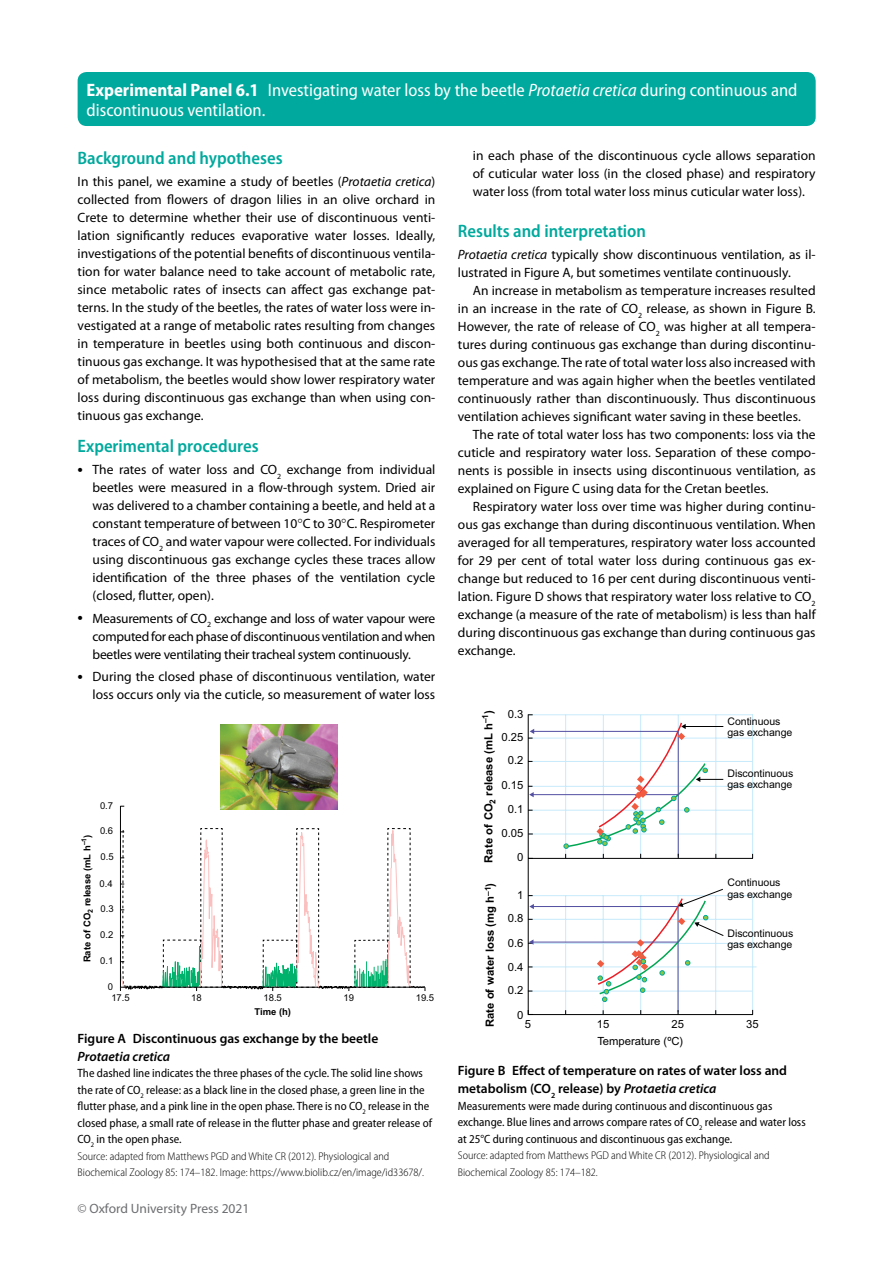
<style>
.page{position:relative;width:893px;height:1263px;background:#fff}
.page>*{position:absolute;margin:0;border:0;box-sizing:border-box;transform-origin:0 0}
.FT4_BT{font:semi-condensed 18px/19.5px "Myriad Pro";color:#fff}
.FT4_B1{font:600 semi-condensed 18px "Myriad Pro";color:#00a99d}
.FT4_BTX1{font:13.5px/18px "Myriad Pro";letter-spacing:.005em;color:#000;text-align:justify}
.FT4_BTX{font:13.5px/18px "Myriad Pro";color:#000;text-align:justify}
.FT3_BL-First{font:13.5px/18px "Myriad Pro";color:#000;text-align:justify}
.FT3_BL-Last{font:13.5px/18px "Myriad Pro";color:#000;text-align:right}
.FT3_BL{font:13.5px/18px "Myriad Pro";letter-spacing:-.02em;color:#000;text-align:justify}
.FGC{font:600 13.5px/18px "Myriad Pro";color:#000}
.t1{font:13.5px "Myriad Pro";color:#6d6e71}
.FGS{font:semi-condensed 12px/16.5px "Myriad Pro";color:#000}
.FGS-2{font:300 semi-condensed 11.25px/16.5px "Myriad Pro";color:#000}
.t2{font:11.25px "Arial MT Std";color:#000}
.t3{font:700 11.25px "Arial MT Std";color:#000}
.t4{font:10.5px/11.2px "Arial MT Std";color:#000}
.t5{font:9.45px/11.6px "Arial MT Std";color:#000}
.t6{font:700 9.45px "Arial MT Std";color:#000}
.s1{font-weight:700}
.s2{font-style:italic}
.s3{font-size:19.5px}
</style>
<div class="page">
<div style="left:78px;top:72px;width:738px;height:54px;background:#00a99d;border-radius:9px"></div>
<img style="left:220px;top:725px;width:117px;height:47px">
<svg style="left:120px;top:772px;width:306px;height:219px"></svg>
<hr style="left:529px;top:966px;width:227px;height:1px;background:#c7eafb">
<svg style="left:527px;top:714px;width:227px;height:301px"></svg>
<svg style="left:528px;top:1010px;width:5px;height:5px"></svg>
<hr style="left:533px;top:731px;width:145px;height:1px;background:#524fa1">
<svg style="left:528px;top:729px;width:6px;height:10px"></svg>
<hr style="left:533px;top:794px;width:145px;height:1px;background:#524fa1">
<svg style="left:528px;top:786px;width:6px;height:11px"></svg>
<hr style="left:533px;top:906px;width:145px;height:1px;background:#524fa1">
<svg style="left:529px;top:904px;width:5px;height:5px"></svg>
<hr style="left:533px;top:942px;width:145px;height:1px;background:#524fa1">
<svg style="left:528px;top:939px;width:5px;height:6px"></svg>
<hr style="left:678px;top:907px;width:1px;height:105px;background:#524fa1">
<svg style="left:596px;top:888px;width:128px;height:114px"></svg>
<svg style="left:563px;top:721px;width:160px;height:137px"></svg>
<p class="FT4_BT" style="left:87px;top:81px;width:712px"><span class="s1">Experimental Panel 6.1</span> Investigating water loss by the beetle <span class="s2">Protaetia cretica</span> during continuous and discontinuous ventilation.</p>
<p class="FT4_B1" style="left:78px;top:148px;width:207px">Background and hypotheses</p>
<p class="FT4_BTX" style="left:78px;top:173px;width:359px">In this panel, we examine a study of beetles (<span class="s2">Protaetia cretica</span>) collected from flowers of dragon lilies in an olive orchard in Crete to determine whether their use of discontinuous venti&shy;lation significantly reduces evaporative water losses. Ideally, investigations of the potential benefits of discontinuous ventila&shy;tion for water balance need to take account of metabolic rate, since metabolic rates of insects can affect gas exchange pat&shy;terns. In the study of the beetles, the rates of water loss were in&shy;vestigated at a range of metabolic rates resulting from changes in temperature in beetles using both continuous and discon&shy;tinuous gas exchange. It was hypothesised that at the same rate of metabolism, the beetles would show lower respiratory water loss during discontinuous gas exchange than when using con&shy;tinuous gas exchange.</p>
<p class="FT4_B1" style="left:78px;top:436px;width:183px">Experimental procedures</p>
<p class="FT3_BL-First" style="left:93px;top:461px;width:344px;text-indent:-15px"><span class="s3">•</span> The rates of water loss and CO<sub>2</sub> exchange from individual beetles were measured in a flow-through system. Dried air was delivered to a chamber containing a beetle, and held at a constant temperature of between 10 C to 30 C. Respirometer traces of CO<sub>2</sub> and water vapour were collected. For individuals using discontinuous gas exchange cycles these traces allow identification of the three phases of the ventilation cycle (closed, flutter, open).</p>
<p class="FT3_BL" style="left:93px;top:609px;width:344px;text-indent:-15px"><span class="s3">•</span> Measurements of CO<sub>2</sub> exchange and loss of water vapour were computed for each phase of discontinuous ventilation and when beetles were ventilating their tracheal system continuously.</p>
<p class="FT3_BL-Last" style="left:78px;top:668px;width:359px"><span class="s3">•</span> During the closed phase of discontinuous ventilation, water loss occurs only via the cuticle, so measurement of water loss</p>
<p class="FT3_BL-Last" style="left:473px;top:147px;width:344px;text-align:justify">in each phase of the discontinuous cycle allows separation of cuticular water loss (in the closed phase) and respiratory water loss (from total water loss minus cuticular water loss).</p>
<p class="FT4_B1" style="left:458px;top:221px;width:190px">Results and interpretation</p>
<p class="FT4_BTX" style="left:458px;top:246px;width:359px"><span class="s2">Protaetia cretica</span> typically show discontinuous ventilation, as il&shy;lustrated in Figure A, but sometimes ventilate continuously.</p>
<p class="FT4_BTX1" style="left:458px;top:282px;width:359px;text-indent:15px">An increase in metabolism as temperature increases resulted in an increase in the rate of CO<sub>2</sub> release, as shown in Figure B.<br>However, the rate of release of CO<sub>2</sub> was higher at all tempera&shy;tures during continuous gas exchange than during discontinu&shy;ous gas exchange. The rate of total water loss also increased with temperature and was again higher when the beetles ventilated continuously rather than discontinuously. Thus discontinuous ventilation achieves significant water saving in these beetles.</p>
<p class="FT4_BTX1" style="left:458px;top:426px;width:359px;text-indent:15px">The rate of total water loss has two components: loss via the cuticle and respiratory water loss. Separation of these compo&shy;nents is possible in insects using discontinuous ventilation, as explained on Figure C using data for the Cretan beetles.</p>
<p class="FT4_BTX1" style="left:458px;top:498px;width:359px;text-indent:15px">Respiratory water loss over time was higher during continu&shy;ous gas exchange than during discontinuous ventilation. When averaged for all temperatures, respiratory water loss accounted for 29 per cent of total water loss during continuous gas ex&shy;change but reduced to 16 per cent during discontinuous venti&shy;lation. Figure D shows that respiratory water loss relative to CO<sub>2 </sub>exchange (a measure of the rate of metabolism) is less than half during discontinuous gas exchange than during continuous gas exchange.</p>
<p class="t5" style="left:100px;top:799px;width:15px">0.7</p>
<p class="t5" style="left:100px;top:825px;width:15px">0.6</p>
<p class="t6" style="left:82px;top:962px;width:129px;rotate:-90deg">Rate of CO<sub>2</sub> release (mL h<sup>–1</sup>)</p>
<p class="t5" style="left:100px;top:851px;width:15px">0.5</p>
<p class="t5" style="left:100px;top:877px;width:15px">0.4</p>
<p class="t5" style="left:101px;top:903px;width:15px">0.3</p>
<p class="t5" style="left:100px;top:929px;width:15px">0.2</p>
<p class="t5" style="left:100px;top:955px;width:15px">0.1</p>
<p class="t5" style="left:111px;top:981px;width:20px;text-indent:-4px">0<br>17.5</p>
<p class="t5" style="left:191px;top:992px;width:12px">18</p>
<p class="t5" style="left:264px;top:992px;width:20px">18.5</p>
<p class="t5" style="left:344px;top:992px;width:12px">19</p>
<p class="t5" style="left:416px;top:992px;width:20px">19.5</p>
<p class="t6" style="left:254px;top:1006px;width:38px">Time (h)</p>
<p class="t2" style="left:508px;top:707px;width:17px">0.3</p>
<p class="t3" style="left:482px;top:863px;width:154px;rotate:-90deg">Rate of CO<sub>2</sub> release (mL h<sup>–1</sup>)</p>
<p class="t2" style="left:501px;top:731px;width:23px">0.25</p>
<p class="t2" style="left:508px;top:754px;width:17px">0.2</p>
<p class="t2" style="left:501px;top:779px;width:23px">0.15</p>
<p class="t2" style="left:508px;top:803px;width:17px">0.1</p>
<p class="t2" style="left:501px;top:827px;width:23px">0.05</p>
<p class="t2" style="left:517px;top:851px;width:8px">0</p>
<p class="t2" style="left:517px;top:888px;width:8px">1</p>
<p class="t3" style="left:483px;top:1027px;width:146px;rotate:-90deg">Rate of water loss (mg h<sup>–1</sup>)</p>
<p class="t2" style="left:508px;top:912px;width:17px">0.8</p>
<p class="t2" style="left:508px;top:936px;width:17px">0.6</p>
<p class="t2" style="left:508px;top:960px;width:17px">0.4</p>
<p class="t2" style="left:508px;top:984px;width:17px">0.2</p>
<p class="t2" style="left:517px;top:1008px;width:8px">0</p>
<p class="t2" style="left:525px;top:1017px;width:8px">5</p>
<p class="t4" style="left:727px;top:716px;width:66px">Continuous gas exchange</p>
<p class="t4" style="left:727px;top:768px;width:67px">Discontinuous gas exchange</p>
<p class="t4" style="left:727px;top:877px;width:66px">Continuous gas exchange</p>
<p class="t4" style="left:727px;top:928px;width:67px">Discontinuous gas exchange</p>
<p class="t2" style="left:597px;top:1017px;width:14px">15</p>
<p class="t2" style="left:672px;top:1017px;width:14px">25</p>
<p class="t2" style="left:746px;top:1017px;width:14px">35</p>
<p class="FGC" style="left:78px;top:1029px;width:302px">Figure A Discontinuous gas exchange by the beetle<br><span class="s2">Protaetia cretica</span></p>
<p class="FGS" style="left:78px;top:1065px;width:356px">The dashed line indicates the three phases of the cycle. The solid line shows the rate of CO<sub>2</sub> release: as a black line in the closed phase, a green line in the flutter phase, and a pink line in the open phase. There is no CO<sub>2</sub> release in the closed phase, a small rate of release in the flutter phase and greater release of CO<sub>2</sub> in the open phase.</p>
<p class="FGS-2" style="left:78px;top:1148px;width:348px">Source: adapted from Matthews PGD and White CR (2012). Physiological and<br>Biochemical Zoology 85: 174–182. Image: https://www.biolib.cz/en/image/id33678/.</p>
<p class="t2" style="left:597px;top:1034px;width:87px">Temperature (ºC)</p>
<p class="FGC" style="left:458px;top:1062px;width:331px">Figure B Effect of temperature on rates of water loss and metabolism (CO<sub>2</sub> release) by <span class="s2">Protaetia cretica</span></p>
<p class="FGS" style="left:458px;top:1098px;width:349px">Measurements were made during continuous and discontinuous gas exchange. Blue lines and arrows compare rates of CO<sub>2</sub> release and water loss at 25°C during continuous and discontinuous gas exchange.</p>
<p class="FGS-2" style="left:458px;top:1148px;width:313px">Source: adapted from Matthews PGD and White CR (2012). Physiological and<br>Biochemical Zoology 85: 174–182.</p>
<p class="t1" style="left:77px;top:1201px;width:173px">© Oxford University Press 2021</p>
</div>
